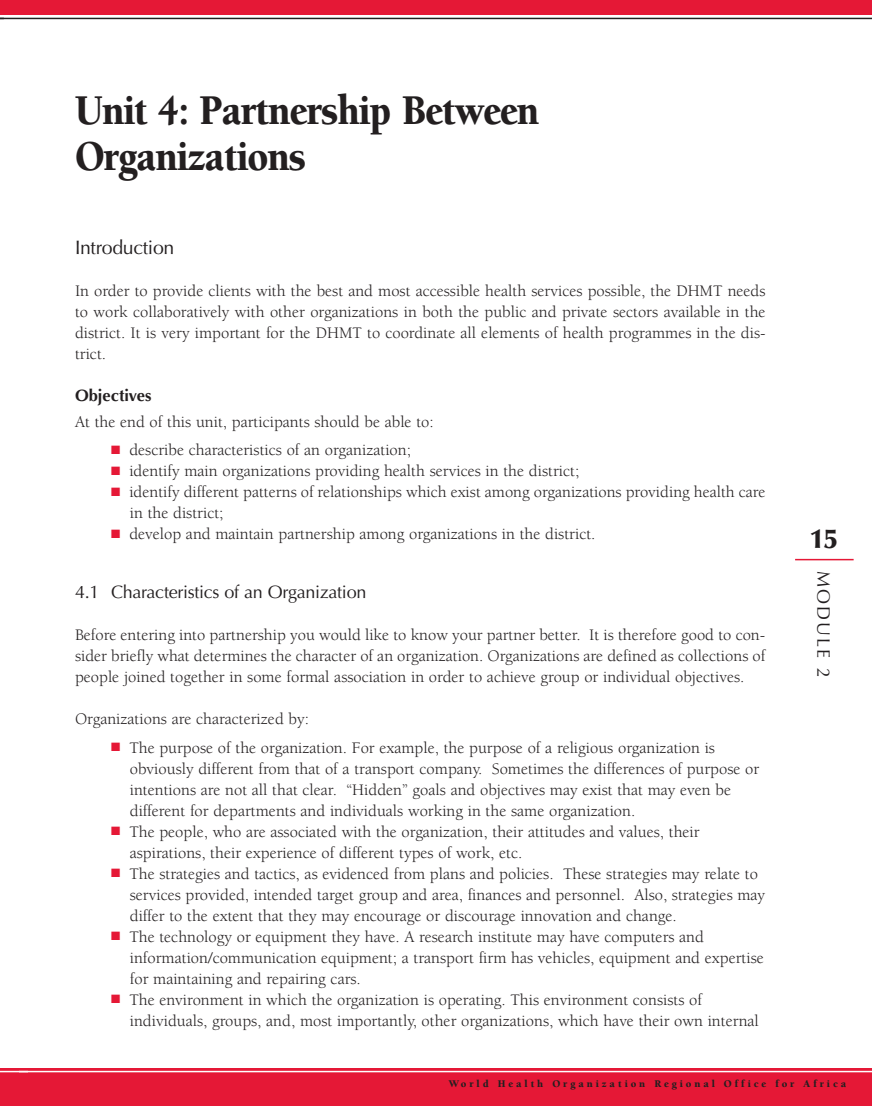
<style>
.page{position:relative;width:872px;height:1106px;background:#fff}
.page>*{position:absolute;margin:0;border:0;box-sizing:border-box;transform-origin:0 0}
.t1{font:900 43.5px/46.5px "Berkeley";letter-spacing:-.03em;color:#231f20;scale:.9 1}
.t2{font:900 27px "Optima";color:#231f20}
.t3{font:19.5px "Optima";letter-spacing:-.015em;color:#231f20}
.t4{font:18px "Optima";letter-spacing:-.015em;color:#231f20}
.t5{font:16.5px/21px "Berkeley";color:#231f20}
.t6{font:700 16.5px "Optima";color:#231f20}
.t7{font:900 10.5px "Berkeley";letter-spacing:.28em;color:#231f20}
.s1{color:#e51836}
</style>
<div class="page">
<div style="left:1px;top:1068px;width:871px;height:37px;background:#e51836"></div>
<hr style="left:0;top:18px;width:872px;height:1px;background:#231f20">
<hr style="left:0;top:1070px;width:872px;height:2px;background:#fff">
<div style="left:0;top:0;width:872px;height:15px;background:#e51836"></div>
<hr style="left:795px;top:559px;width:58px;height:1px;background:#e51836">
<div style="left:0;top:1068px;width:18px;height:37px;background:#e51836"></div>
<hr style="left:0;top:1070px;width:28px;height:2px;background:#fff">
<h1 class="t1" style="left:75px;top:90px;width:517px">Unit 4: Partnership Between<br>Organizations</h1>
<p class="t3" style="left:75px;top:240px;width:101px">Introduction</p>
<p class="t5" style="left:75px;top:282px;width:692px;text-align:justify">In order to provide clients with the best and most accessible health services possible, the DHMT needs to work collaboratively with other organizations in both the public and private sectors available in the district. It is very important for the DHMT to coordinate all elements of health programmes in the dis&shy;trict.</p>
<p class="t6" style="left:75px;top:389px;width:78px">Objectives</p>
<p class="t5" style="left:75px;top:412px;width:360px">At the end of this unit, participants should be able to:</p>
<p class="t5" style="left:111px;top:441px;width:301px"><span class="s1">■</span> describe characteristics of an organization;</p>
<p class="t5" style="left:111px;top:462px;width:470px"><span class="s1">■</span> identify main organizations providing health services in the district;</p>
<p class="t5" style="left:130px;top:483px;width:637px;text-indent:-19px"><span class="s1">■</span> identify different patterns of relationships which exist among organizations providing health care in the district;</p>
<p class="t5" style="left:111px;top:525px;width:486px"><span class="s1">■</span> develop and maintain partnership among organizations in the district.</p>
<p class="t4" style="left:75px;top:584px;width:293px">4.1 Characteristics of an Organization</p>
<p class="t5" style="left:75px;top:625px;width:692px;text-align:justify">Before entering into partnership you would like to know your partner better. It is therefore good to con&shy;sider briefly what determines the character of an organization. Organizations are defined as collections of people joined together in some formal association in order to achieve group or individual objectives.</p>
<p class="t5" style="left:75px;top:709px;width:235px">Organizations are characterized by:</p>
<p class="t5" style="left:130px;top:738px;width:631px;text-indent:-19px"><span class="s1">■</span> The purpose of the organization. For example, the purpose of a religious organization is obviously different from that of a transport company. Sometimes the differences of purpose or intentions are not all that clear. “Hidden” goals and objectives may exist that may even be different for departments and individuals working in the same organization.</p>
<p class="t5" style="left:130px;top:822px;width:571px;text-indent:-19px"><span class="s1">■</span> The people, who are associated with the organization, their attitudes and values, their aspirations, their experience of different types of work, etc.</p>
<p class="t5" style="left:130px;top:864px;width:637px;text-indent:-19px"><span class="s1">■</span> The strategies and tactics, as evidenced from plans and policies. These strategies may relate to services provided, intended target group and area, finances and personnel. Also, strategies may differ to the extent that they may encourage or discourage innovation and change.</p>
<p class="t5" style="left:130px;top:927px;width:635px;text-indent:-19px"><span class="s1">■</span> The technology or equipment they have. A research institute may have computers and information/communication equipment; a transport firm has vehicles, equipment and expertise for maintaining and repairing cars.</p>
<p class="t5" style="left:130px;top:990px;width:630px;text-indent:-19px"><span class="s1">■</span> The environment in which the organization is operating. This environment consists of individuals, groups, and, most importantly, other organizations, which have their own internal</p>
<h2 class="t2" style="left:810px;top:528px;width:28px">15</h2>
<p class="t4" style="left:831px;top:571px;width:108px;rotate:90deg">MODULE 2</p>
<p class="t7" style="left:449px;top:1079px;width:399px">World Health Organization Regional Office for Africa</p>
</div>
